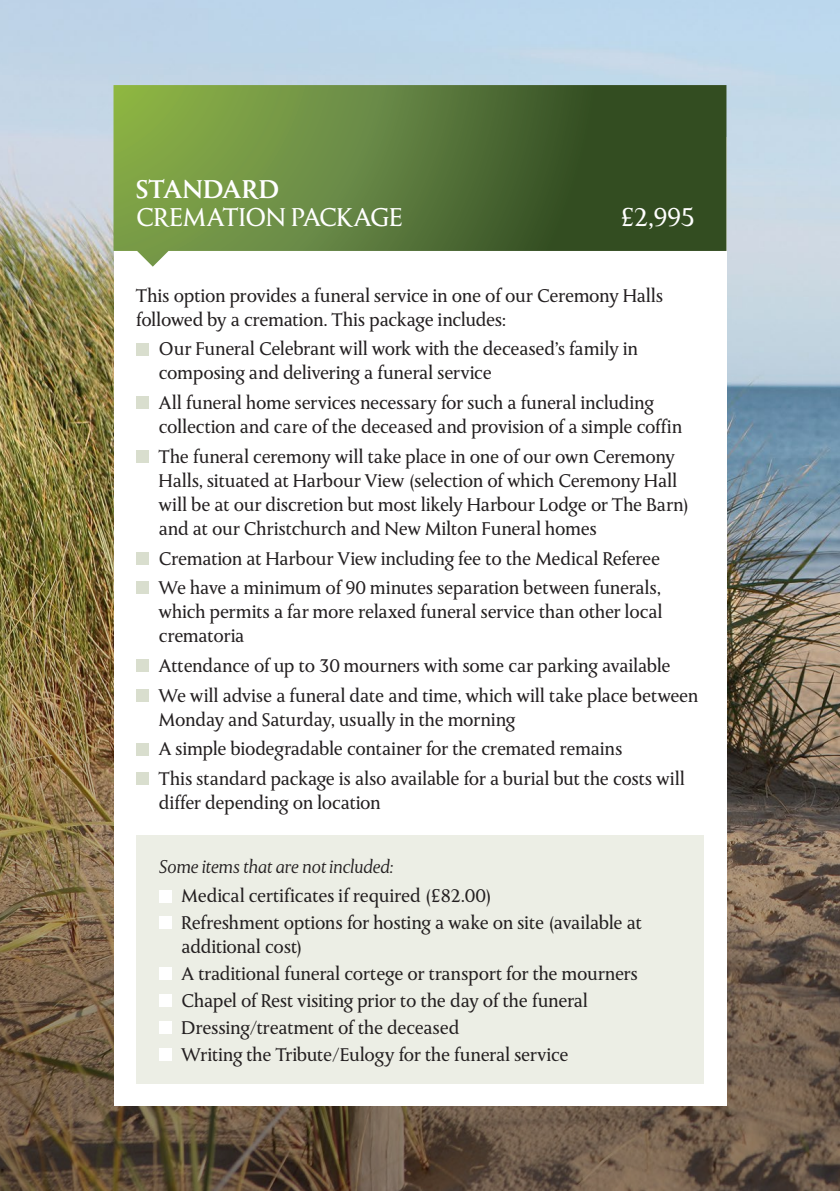
<style>
.page{position:relative;width:840px;height:1191px;background:#fff}
.page>*{position:absolute;margin:0;border:0;box-sizing:border-box;transform-origin:0 0}
.t1{font:28px/28px "Monkton";color:#fff}
.t2{font:20px/24px "Monkton";color:#231f20}
.t3{font:italic 20px "Monkton";color:#231f20}
.s1{font-weight:500}
</style>
<div class="page">
<img style="left:0;top:34px;width:839px;height:1157px">
<div style="left:113px;top:137px;width:613px;height:969px;background:#fff"></div>
<div style="left:136px;top:343px;width:13px;height:12px;background:#d9dece"></div>
<div style="left:136px;top:396px;width:13px;height:13px;background:#d9dece"></div>
<div style="left:136px;top:450px;width:13px;height:13px;background:#d9dece"></div>
<div style="left:136px;top:552px;width:13px;height:12px;background:#d9dece"></div>
<div style="left:136px;top:581px;width:13px;height:13px;background:#d9dece"></div>
<div style="left:136px;top:659px;width:13px;height:13px;background:#d9dece"></div>
<div style="left:136px;top:689px;width:13px;height:12px;background:#d9dece"></div>
<div style="left:136px;top:742px;width:13px;height:13px;background:#d9dece"></div>
<div style="left:136px;top:772px;width:13px;height:13px;background:#d9dece"></div>
<div style="left:136px;top:835px;width:567px;height:248px;background:#eceee5"></div>
<div style="left:159px;top:889px;width:12px;height:13px;background:#fff"></div>
<div style="left:159px;top:916px;width:12px;height:13px;background:#fff"></div>
<div style="left:159px;top:967px;width:12px;height:13px;background:#fff"></div>
<div style="left:159px;top:994px;width:12px;height:12px;background:#fff"></div>
<div style="left:159px;top:1021px;width:12px;height:12px;background:#fff"></div>
<div style="left:159px;top:1048px;width:12px;height:12px;background:#fff"></div>
<svg style="left:113px;top:85px;width:613px;height:182px;background:#668248"></svg>
<p class="t1" style="left:136px;top:177px;width:267px"><span class="s1">STANDARD<br></span>CREMATION PACKAGE</p>
<p class="t1" style="left:620px;top:205px;width:76px">£2,995</p>
<p class="t2" style="left:136px;top:284px;width:528px">This option provides a funeral service in one of our Ceremony Halls followed by a cremation. This package includes:</p>
<p class="t2" style="left:159px;top:338px;width:480px">Our Funeral Celebrant will work with the deceased’s family in composing and delivering a funeral service</p>
<p class="t2" style="left:159px;top:392px;width:524px">All funeral home services necessary for such a funeral including collection and care of the deceased and provision of a simple coffin</p>
<p class="t2" style="left:159px;top:445px;width:531px">The funeral ceremony will take place in one of our own Ceremony Halls, situated at Harbour View (selection of which Ceremony Hall will be at our discretion but most likely Harbour Lodge or The Barn) and at our Christchurch and New Milton Funeral homes</p>
<p class="t2" style="left:159px;top:547px;width:502px">Cremation at Harbour View including fee to the Medical Referee</p>
<p class="t2" style="left:159px;top:577px;width:504px;text-align:justify">We have a minimum of 90 minutes separation between funerals, which permits a far more relaxed funeral service than other local crematoria</p>
<p class="t2" style="left:159px;top:654px;width:513px">Attendance of up to 30 mourners with some car parking available</p>
<p class="t2" style="left:159px;top:684px;width:540px">We will advise a funeral date and time, which will take place between<br>Monday and Saturday, usually in the morning</p>
<p class="t2" style="left:159px;top:738px;width:464px">A simple biodegradable container for the cremated remains</p>
<p class="t2" style="left:159px;top:767px;width:527px">This standard package is also available for a burial but the costs will differ depending on location</p>
<p class="t3" style="left:159px;top:856px;width:235px">Some items that are not included:</p>
<p class="t2" style="left:181px;top:885px;width:312px">Medical certificates if required (£82.00)</p>
<p class="t2" style="left:181px;top:911px;width:461px">Refreshment options for hosting a wake on site (available at additional cost)</p>
<p class="t2" style="left:181px;top:962px;width:457px">A traditional funeral cortege or transport for the mourners</p>
<p class="t2" style="left:181px;top:989px;width:407px">Chapel of Rest visiting prior to the day of the funeral</p>
<p class="t2" style="left:181px;top:1016px;width:279px">Dressing/treatment of the deceased</p>
<p class="t2" style="left:181px;top:1043px;width:388px">Writing the Tribute/Eulogy for the funeral service</p>
</div>
